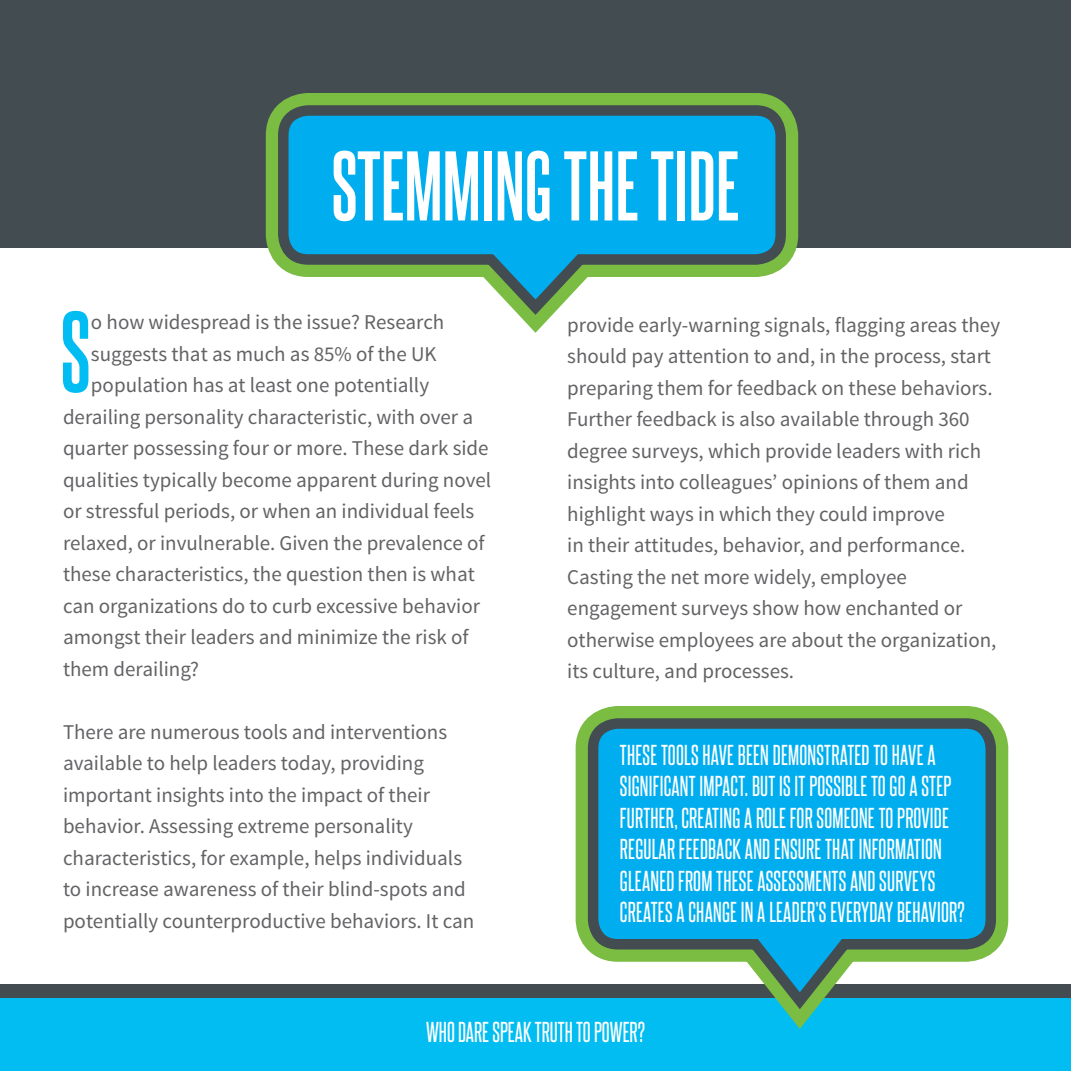
<style>
.page{position:relative;width:1071px;height:1071px;background:#424c51}
.page>*{position:absolute;margin:0;border:0;box-sizing:border-box;transform-origin:0 0}
.t1{font:700 97.48px "Steelfish Rg";color:#01bdf2}
.t2{font:700 84px "Steelfish Rg";color:#fff}
.t3{font:24.5px/31.5px "Steelfish Rg";letter-spacing:.01em;color:#fff}
.t4{font:21px/31.5px "Source Sans Pro";color:#636366}
</style>
<div class="page">
<div style="left:0;top:999px;width:1071px;height:72px;background:#01bdf2"></div>
<div style="left:0;top:248px;width:1071px;height:736px;background:#fff"></div>
<svg style="left:265px;top:93px;width:534px;height:240px"></svg>
<svg style="left:558px;top:706px;width:468px;height:323px"></svg>
<svg style="left:273px;top:100px;width:518px;height:223px"></svg>
<svg style="left:583px;top:713px;width:418px;height:305px"></svg>
<p class="t2" style="left:332px;top:135px;width:409px">STEMMING THE TIDE</p>
<p class="t1" style="left:61px;top:292px;width:32px">S</p>
<p class="t4" style="left:91px;top:307px;width:355px">o how widespread is the issue? Research</p>
<p class="t4" style="left:91px;top:338px;width:347px">suggests that as much as 85% of the UK</p>
<p class="t4" style="left:91px;top:370px;width:340px">population has at least one potentially</p>
<p class="t4" style="left:63px;top:401px;width:412px">derailing personality characteristic, with over a</p>
<p class="t4" style="left:63px;top:433px;width:427px">quarter possessing four or more. These dark side</p>
<p class="t4" style="left:63px;top:464px;width:430px">qualities typically become apparent during novel</p>
<p class="t4" style="left:63px;top:496px;width:413px">or stressful periods, or when an individual feels</p>
<p class="t4" style="left:63px;top:527px;width:423px">relaxed, or invulnerable. Given the prevalence of</p>
<p class="t4" style="left:63px;top:559px;width:413px">these characteristics, the question then is what</p>
<p class="t4" style="left:63px;top:590px;width:419px">can organizations do to curb excessive behavior</p>
<p class="t4" style="left:63px;top:622px;width:407px">amongst their leaders and minimize the risk of</p>
<p class="t4" style="left:63px;top:653px;width:138px">them derailing?</p>
<p class="t4" style="left:63px;top:716px;width:413px">There are numerous tools and interventions available to help leaders today, providing important insights into the impact of their behavior. Assessing extreme personality characteristics, for example, helps individuals to increase awareness of their blind-spots and potentially counterproductive behaviors. It can</p>
<p class="t4" style="left:567px;top:309px;width:434px">provide early-warning signals, flagging areas they should pay attention to and, in the process, start preparing them for feedback on these behaviors.<br>Further feedback is also available through 360 degree surveys, which provide leaders with rich insights into colleagues’ opinions of them and highlight ways in which they could improve<br>in their attitudes, behavior, and performance.<br>Casting the net more widely, employee engagement surveys show how enchanted or otherwise employees are about the organization, its culture, and processes.</p>
<p class="t3" style="left:620px;top:738px;width:347px">THESE TOOLS HAVE BEEN DEMONSTRATED TO HAVE A SIGNIFICANT IMPACT. BUT IS IT POSSIBLE TO GO A STEP FURTHER, CREATING A ROLE FOR SOMEONE TO PROVIDE REGULAR FEEDBACK AND ENSURE THAT INFORMATION GLEANED FROM THESE ASSESSMENTS AND SURVEYS CREATES A CHANGE IN A LEADER’S EVERYDAY BEHAVIOR?</p>
<p class="t3" style="left:426px;top:1015px;width:221px">WHO DARE SPEAK TRUTH TO POWER?</p>
</div>
